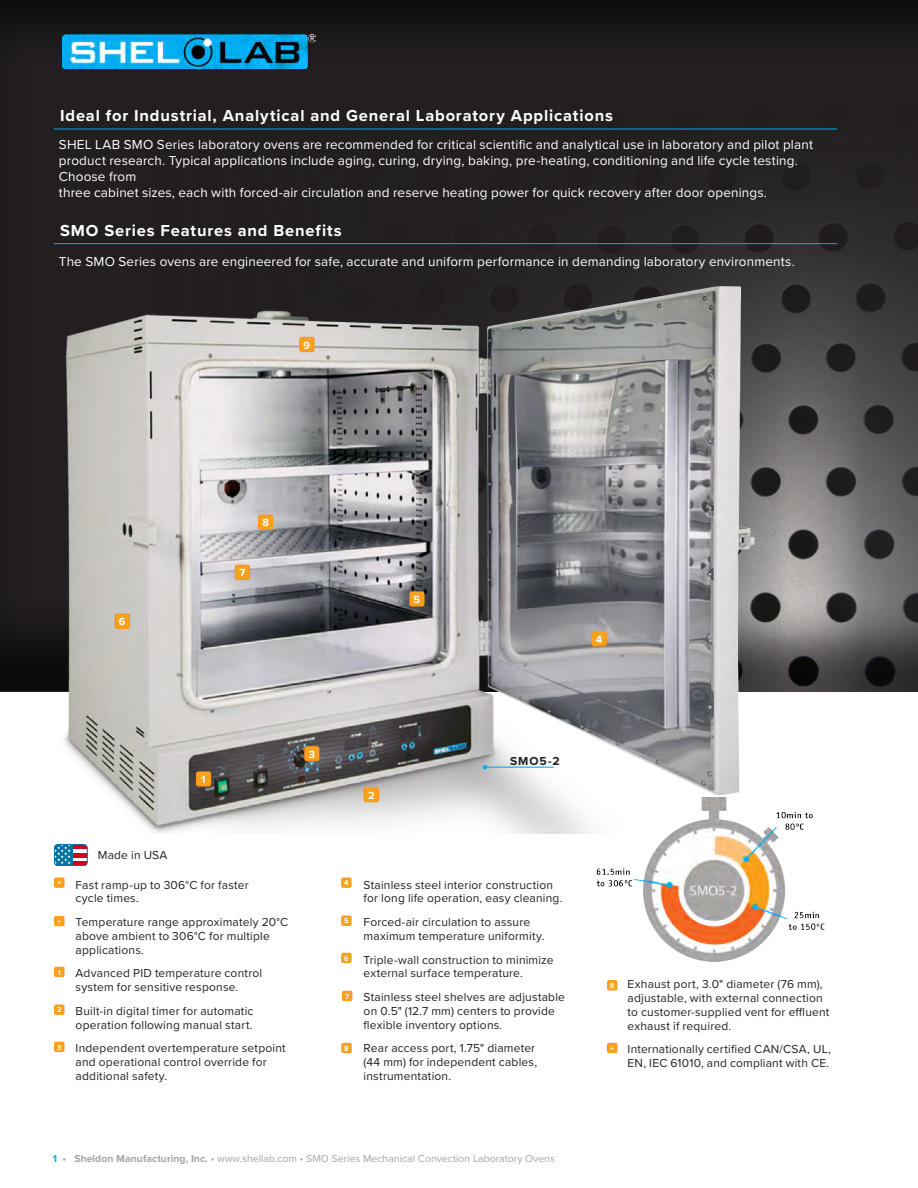
<style>
.page{position:relative;width:918px;height:1188px;background:#fff}
.page>*{position:absolute;margin:0;border:0;box-sizing:border-box;transform-origin:0 0}
.section_header{font:700 16.5px "Proxima Nova";letter-spacing:.05em;color:#fff}
.Body_copy{font:13.5px/15.9px "Proxima Nova";letter-spacing:.01em;color:#fff}
.call_outs{font:12px/13.8px "Proxima Nova";letter-spacing:.015em;color:#231f20}
.t1{font:700 12px "Proxima Nova";color:#231f20}
.section_header-2{font:700 10.8px "Proxima Nova";color:#fff}
.t2{font:10.5px "Proxima Nova";color:#a7a6a5}
.section_header-3{font:700 7.35px "Proxima Nova";color:#fff}
.s1{font-weight:700;color:#00aeef}
.s2{font-weight:700}
</style>
<div class="page">
<div style="left:0;top:0;width:918px;height:691px;background:#231f20;opacity:.75"></div>
<img style="left:59px;top:286px;width:696px;height:548px">
<hr style="left:54px;top:243px;width:783px;height:1px;background:#00aeef">
<hr style="left:54px;top:129px;width:783px;height:1px;background:#00aeef">
<div style="left:114px;top:611px;width:18px;height:18px;background:#f26729;opacity:.75"></div>
<div style="left:363px;top:785px;width:18px;height:18px;background:#f26729;opacity:.75"></div>
<div style="left:591px;top:629px;width:18px;height:18px;background:#f26729;opacity:.75"></div>
<div style="left:258px;top:512px;width:18px;height:18px;background:#f26729;opacity:.75"></div>
<div style="left:196px;top:769px;width:18px;height:18px;background:#f26729;opacity:.75"></div>
<div style="left:234px;top:562px;width:18px;height:18px;background:#f26729;opacity:.75"></div>
<div style="left:409px;top:589px;width:18px;height:18px;background:#f26729;opacity:.75"></div>
<div style="left:53px;top:965px;width:13px;height:13px;background:#f26729;opacity:.75"></div>
<div style="left:53px;top:1003px;width:13px;height:13px;background:#f26729;opacity:.75"></div>
<div style="left:53px;top:1040px;width:13px;height:13px;background:#f26729;opacity:.75"></div>
<div style="left:340px;top:876px;width:14px;height:13px;background:#f26729;opacity:.75"></div>
<div style="left:340px;top:914px;width:14px;height:13px;background:#f26729;opacity:.75"></div>
<div style="left:340px;top:951px;width:14px;height:13px;background:#f26729;opacity:.75"></div>
<div style="left:341px;top:989px;width:13px;height:13px;background:#f26729;opacity:.75"></div>
<div style="left:340px;top:1041px;width:14px;height:13px;background:#f26729;opacity:.75"></div>
<div style="left:304px;top:744px;width:18px;height:18px;background:#f26729;opacity:.75"></div>
<div style="left:606px;top:978px;width:13px;height:14px;background:#f26729;opacity:.75"></div>
<div style="left:299px;top:334px;width:18px;height:18px;background:#f26729;opacity:.75"></div>
<img style="left:597px;top:798px;width:228px;height:163px">
<div style="left:53px;top:876px;width:13px;height:13px;background:#f26729;opacity:.75"></div>
<div style="left:53px;top:914px;width:13px;height:14px;background:#f26729;opacity:.75"></div>
<hr style="left:485px;top:767px;width:69px;height:1px;background:#00aeef">
<svg style="left:483px;top:765px;width:4px;height:4px"></svg>
<hr style="left:54px;top:845px;width:33px;height:4px;background:#d30024">
<hr style="left:54px;top:853px;width:33px;height:4px;background:#d30024">
<div style="left:54px;top:861px;width:33px;height:5px;background:#d30024"></div>
<div style="left:54px;top:845px;width:19px;height:21px;background:#00749f"></div>
<svg style="left:54px;top:845px;width:17px;height:19px"></svg>
<div style="left:54px;top:844px;width:34px;height:22px;border:1px solid #00749f;border-radius:4px"></div>
<img style="left:62px;top:35px;width:254px;height:34px">
<div style="left:606px;top:1041px;width:13px;height:13px;background:#f26729;opacity:.75"></div>
<p class="section_header" style="left:60px;top:103px;width:555px">Ideal for Industrial, Analytical and General Laboratory Applications</p>
<p class="Body_copy" style="left:59px;top:136px;width:756px">SHEL LAB SMO Series laboratory ovens are recommended for critical scientific and analytical use in laboratory and pilot plant product research. Typical applications include aging, curing, drying, baking, pre-heating, conditioning and life cycle testing.<br>Choose from<br>three cabinet sizes, each with forced-air circulation and reserve heating power for quick recovery after door openings.</p>
<p class="section_header" style="left:60px;top:218px;width:283px">SMO Series Features and Benefits</p>
<p class="Body_copy" style="left:59px;top:253px;width:737px">The SMO Series ovens are engineered for safe, accurate and uniform performance in demanding laboratory environments.</p>
<p class="section_header-2" style="left:304px;top:337px;width:8px">9</p>
<p class="section_header-2" style="left:119px;top:614px;width:8px">6</p>
<p class="section_header-2" style="left:239px;top:565px;width:7px">7</p>
<p class="section_header-2" style="left:262px;top:515px;width:8px">8</p>
<p class="section_header-2" style="left:414px;top:591px;width:8px">5</p>
<p class="section_header-2" style="left:596px;top:631px;width:8px">4</p>
<p class="section_header-2" style="left:201px;top:771px;width:6px">1</p>
<p class="section_header-2" style="left:309px;top:746px;width:8px">3</p>
<p class="section_header-3" style="left:57px;top:878px;width:5px">+</p>
<p class="section_header-3" style="left:57px;top:916px;width:5px">+</p>
<p class="section_header-3" style="left:58px;top:967px;width:5px">1</p>
<p class="section_header-3" style="left:57px;top:1005px;width:6px">2</p>
<p class="section_header-3" style="left:57px;top:1042px;width:6px">3</p>
<p class="call_outs" style="left:98px;top:848px;width:71px">Made in USA</p>
<p class="call_outs" style="left:76px;top:877px;width:175px">Fast ramp-up to 306°C for faster cycle times.</p>
<p class="call_outs" style="left:76px;top:915px;width:214px">Temperature range approximately 20°C above ambient to 306°C for multiple applications.</p>
<p class="call_outs" style="left:76px;top:966px;width:188px">Advanced PID temperature control system for sensitive response.</p>
<p class="call_outs" style="left:76px;top:1003px;width:179px">Built-in digital timer for automatic operation following manual start.</p>
<p class="call_outs" style="left:76px;top:1041px;width:212px">Independent overtemperature setpoint and operational control override for additional safety.</p>
<p class="section_header-2" style="left:368px;top:787px;width:8px">2</p>
<p class="t1" style="left:510px;top:753px;width:51px">SMO5-2</p>
<p class="section_header-3" style="left:344px;top:878px;width:6px">4</p>
<p class="section_header-3" style="left:344px;top:916px;width:6px">5</p>
<p class="section_header-3" style="left:344px;top:953px;width:6px">6</p>
<p class="section_header-3" style="left:345px;top:991px;width:6px">7</p>
<p class="section_header-3" style="left:344px;top:1043px;width:6px">8</p>
<p class="call_outs" style="left:364px;top:877px;width:200px">Stainless steel interior construction for long life operation, easy cleaning.</p>
<p class="call_outs" style="left:364px;top:915px;width:182px">Forced-air circulation to assure maximum temperature uniformity.</p>
<p class="call_outs" style="left:364px;top:952px;width:191px">Triple-wall construction to minimize external surface temperature.</p>
<p class="call_outs" style="left:364px;top:990px;width:203px">Stainless steel shelves are adjustable on 0.5" (12.7 mm) centers to provide flexible inventory options.</p>
<p class="call_outs" style="left:364px;top:1041px;width:175px">Rear access port, 1.75" diameter (44 mm) for independent cables, instrumentation.</p>
<p class="t2" style="left:53px;top:1150px;width:504px"><span class="s1">1</span> <span class="s2">• Sheldon Manufacturing, Inc.</span> • www.shellab.com • SMO Series Mechanical Convection Laboratory Ovens</p>
<p class="section_header-3" style="left:610px;top:980px;width:6px">9</p>
<p class="section_header-3" style="left:610px;top:1043px;width:5px">+</p>
<p class="call_outs" style="left:628px;top:976px;width:203px">Exhaust port, 3.0" diameter (76 mm), adjustable, with external connection to customer-supplied vent for effluent exhaust if required.</p>
<p class="call_outs" style="left:628px;top:1041px;width:205px">Internationally certified CAN/CSA, UL,<br>EN, IEC 61010, and compliant with CE.</p>
</div>
